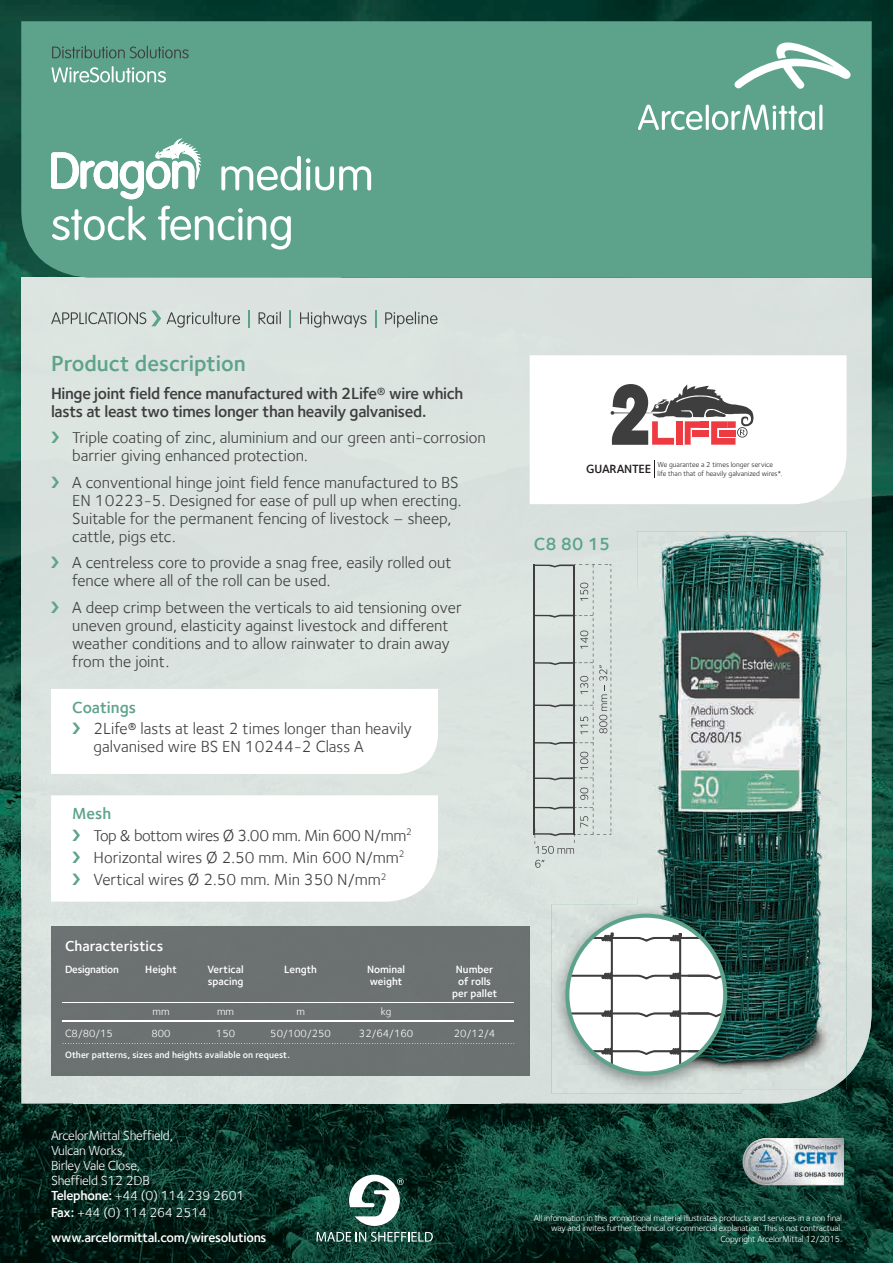
<style>
.page{position:relative;width:893px;height:1263px;background:#fff}
.page>*{position:absolute;margin:0;border:0;box-sizing:border-box;transform-origin:0 0}
.t1{font:600 22.5px "Foundry Sterling";color:#5da38c}
.t2{font:600 18px "Foundry Sterling";color:#5da38c}
.t3{font:16.5px/18px "Foundry Sterling";color:#3e3e3f}
.t4{font:600 16.5px/18px "Foundry Sterling";letter-spacing:-.02em;color:#3e3e3f}
.t5{font:600 16.5px "Foundry Sterling";color:#5da38c}
.t6{font:600 14.85px "Foundry Sterling";color:#fff}
.t7{font:13.5px/15px "Foundry Sterling";letter-spacing:-.02em;color:#fff}
.t8{font:600 13.5px/25px "Foundry Sterling";letter-spacing:-.02em;color:#fff}
.t9{font:600 12.3px "Foundry Sterling";letter-spacing:-.02em;color:#231f20}
.t10{font:600 10.8px/12.1px "Foundry Sterling";color:#fff;text-align:center}
.t11{font:10.8px "Foundry Sterling";color:#fff}
.t12{font:600 10.8px "Foundry Sterling";letter-spacing:-.025em;color:#fff}
.t13{font:600 9.45px "Foundry Sterling";color:#fff}
.t14{font:9px/10.5px "Foundry Sterling";letter-spacing:-.02em;color:#fff;text-align:right}
.t15{font:7.35px/8.9px "Foundry Sterling";color:#231f20}
.s1{font-weight:600;color:#5da38c}
.s2{font-weight:600}
.s3{font-weight:400}
</style>
<div class="page">
<img style="left:0;top:0;width:315px;height:315px">
<img style="left:315px;top:0;width:315px;height:21px">
<img style="left:630px;top:0;width:263px;height:315px">
<img style="left:0;top:315px;width:52px;height:948px">
<img style="left:841px;top:315px;width:52px;height:948px">
<img style="left:52px;top:1103px;width:473px;height:160px">
<img style="left:525px;top:1095px;width:316px;height:168px">
<div style="left:21px;top:278px;width:638px;height:309px;background:#dae2df"></div>
<div style="left:659px;top:278px;width:213px;height:257px;background:#d9e0de"></div>
<img style="left:819px;top:535px;width:53px;height:560px">
<div style="left:21px;top:587px;width:616px;height:362px;background:#dbe3e0"></div>
<div style="left:21px;top:949px;width:53px;height:154px;background:#d8dfdd"></div>
<div style="left:500px;top:949px;width:53px;height:154px;background:#d7dfdc"></div>
<img style="left:553px;top:1089px;width:266px;height:14px">
<div style="left:21px;top:21px;width:851px;height:257px;background:#5da38c"></div>
<svg style="left:734px;top:43px;width:117px;height:46px"></svg>
<hr style="left:706px;top:105px;width:3px;height:25px;background:#fff;border-radius:2px">
<svg style="left:638px;top:105px;width:64px;height:25px"></svg>
<hr style="left:819px;top:105px;width:3px;height:25px;background:#fff;border-radius:2px">
<svg style="left:712px;top:105px;width:103px;height:25px"></svg>
<svg style="left:52px;top:66px;width:114px;height:16px"></svg>
<svg style="left:52px;top:46px;width:137px;height:12px;background:#548877"></svg>
<div style="left:51px;top:927px;width:479px;height:148px;background:#6b7071"></div>
<hr style="left:63px;top:1002px;width:451px;height:1px;background:#fff">
<hr style="left:63px;top:1020px;width:451px;height:1px;background:#fff">
<svg style="left:63px;top:1043px;width:451px;height:1px"></svg>
<svg style="left:51px;top:138px;width:150px;height:61px"></svg>
<svg style="left:52px;top:206px;width:239px;height:44px"></svg>
<svg style="left:221px;top:156px;width:150px;height:34px"></svg>
<img style="left:637px;top:531px;width:209px;height:406px">
<img style="left:741px;top:937px;width:105px;height:152px">
<img style="left:552px;top:904px;width:189px;height:190px">
<img style="left:637px;top:904px;width:104px;height:185px">
<svg style="left:565px;top:914px;width:162px;height:161px"></svg>
<svg style="left:535px;top:860px;width:9px;height:8px"></svg>
<svg style="left:534px;top:564px;width:77px;height:290px;background:#ced5d2"></svg>
<svg style="left:316px;top:1232px;width:117px;height:10px"></svg>
<svg style="left:348px;top:1174px;width:56px;height:52px"></svg>
<img style="left:743px;top:1138px;width:101px;height:47px">
<svg style="left:530px;top:355px;width:317px;height:149px"></svg>
<svg style="left:654px;top:460px;width:1px;height:18px"></svg>
<svg style="left:611px;top:384px;width:143px;height:61px"></svg>
<div style="left:719px;top:430px;width:8px;height:6px;background:#ee3a41"></div>
<svg style="left:51px;top:310px;width:386px;height:18px;background:#c0c8c5"></svg>
<svg style="left:51px;top:431px;width:8px;height:12px"></svg>
<svg style="left:51px;top:476px;width:8px;height:12px"></svg>
<svg style="left:51px;top:556px;width:8px;height:12px"></svg>
<svg style="left:51px;top:601px;width:8px;height:12px"></svg>
<svg style="left:51px;top:689px;width:387px;height:85px"></svg>
<svg style="left:51px;top:795px;width:387px;height:107px"></svg>
<h1 class="t1" style="left:51px;top:350px;width:196px">Product description</h1>
<p class="t4" style="left:51px;top:384px;width:414px">Hinge joint field fence manufactured with 2Life® wire which lasts at least two times longer than heavily galvanised.</p>
<p class="t3" style="left:72px;top:428px;width:415px">Triple coating of zinc, aluminium and our green anti-corrosion barrier giving enhanced protection.</p>
<p class="t3" style="left:72px;top:473px;width:391px">A conventional hinge joint field fence manufactured to BS EN 10223-5. Designed for ease of pull up when erecting.<br>Suitable for the permanent fencing of livestock – sheep, cattle, pigs etc.</p>
<p class="t3" style="left:72px;top:553px;width:381px">A centreless core to provide a snag free, easily rolled out fence where all of the roll can be used.</p>
<p class="t3" style="left:72px;top:598px;width:391px">A deep crimp between the verticals to aid tensioning over uneven ground, elasticity against livestock and different weather conditions and to allow rainwater to drain away from the joint.</p>
<p class="t5" style="left:72px;top:698px;width:65px">Coatings</p>
<p class="t3" style="left:94px;top:719px;width:320px">2Life® lasts at least 2 times longer than heavily galvanised wire BS EN 10244-2 Class A</p>
<p class="t3" style="left:94px;top:803px;width:320px;line-height:21.9px;text-indent:-21px"><span class="s1">Mesh<br></span>Top &amp; bottom wires Ø 3.00 mm. Min 600 N/mm<sup>2<br></sup>Horizontal wires Ø 2.50 mm. Min 600 N/mm<sup>2<br></sup>Vertical wires Ø 2.50 mm. Min 350 N/mm<sup>2</sup></p>
<p class="t6" style="left:65px;top:937px;width:100px">Characteristics</p>
<p class="t12" style="left:65px;top:963px;width:55px">Designation</p>
<p class="t10" style="left:145px;top:963px;width:33px">Height</p>
<p class="t10" style="left:207px;top:963px;width:38px">Vertical</p>
<p class="t10" style="left:284px;top:963px;width:34px">Length</p>
<p class="t10" style="left:367px;top:963px;width:40px">Nominal</p>
<p class="t10" style="left:456px;top:963px;width:39px">Number</p>
<p class="t10" style="left:208px;top:975px;width:37px">spacing</p>
<p class="t10" style="left:370px;top:975px;width:34px">weight</p>
<p class="t10" style="left:452px;top:975px;width:47px">of rolls per pallet</p>
<p class="t11" style="left:153px;top:1005px;width:19px">mm</p>
<p class="t11" style="left:217px;top:1005px;width:19px">mm</p>
<p class="t11" style="left:296px;top:1005px;width:10px">m</p>
<p class="t11" style="left:381px;top:1005px;width:12px">kg</p>
<p class="t11" style="left:65px;top:1027px;width:49px">C8/80/15</p>
<p class="t11" style="left:151px;top:1027px;width:21px">800</p>
<p class="t11" style="left:216px;top:1027px;width:21px">150</p>
<p class="t11" style="left:270px;top:1027px;width:62px">50/100/250</p>
<p class="t11" style="left:359px;top:1027px;width:56px">32/64/160</p>
<p class="t11" style="left:454px;top:1027px;width:43px">20/12/4</p>
<p class="t13" style="left:65px;top:1049px;width:226px">Other patterns, sizes and heights available on request.</p>
<p class="t9" style="left:586px;top:461px;width:66px">GUARANTEE</p>
<p class="t15" style="left:657px;top:460px;width:127px">We guarantee a 2 times longer service life than that of heavily galvanized wires*.</p>
<p class="t2" style="left:534px;top:533px;width:78px">C8 80 15</p>
<p class="t7" style="left:51px;top:1128px;width:195px">ArcelorMittal Sheffield,<br>Vulcan Works,<br>Birley Vale Close,<br>Sheffield S12 2DB<br><span class="s2">Telephone:</span> +44 (0) 114 239 2601</p>
<p class="t8" style="left:51px;top:1199px;width:217px">Fax: <span class="s3">+44 (0) 114 264 2514 </span>www.arcelormittal.com/wiresolutions</p>
<p class="t14" style="left:534px;top:1212px;width:310px">All information in this promotional material illustrates products and services in a non final way and invites further technical or commercial explanation. This is not contractual.<br>Copyright ArcelorMittal 12/2015.</p>
</div>
